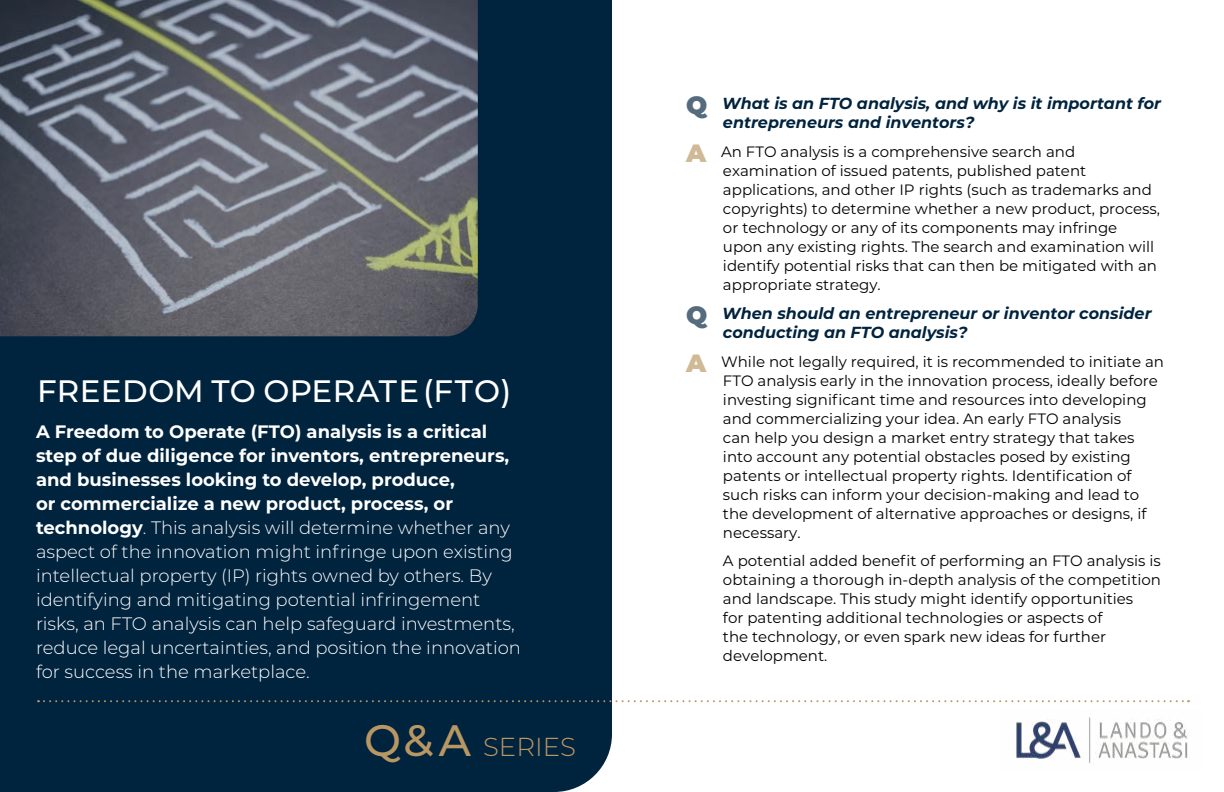
<style>
.page{position:relative;width:1224px;height:792px;background:#fff}
.page>*{position:absolute;margin:0;border:0;box-sizing:border-box;transform-origin:0 0}
.t1{font:500 31px "Montserrat";letter-spacing:.01em;color:#fff}
.t2{font:300 26px "Montserrat";color:#b99763}
.t3{font:300 18px/24px "Montserrat";color:#fff}
.t4{font:italic 700 16px/19px "Montserrat";color:#00233e}
.t5{font:15px/19px "Montserrat";color:#000}
.s1{font-weight:700}
.s2{font-weight:500;font-size:44px}
.s3{font-weight:900;font-style:normal;font-size:25px;color:#546c7e}
.s4{font-weight:900;font-size:25px;color:#d0b996}
</style>
<div class="page">
<img style="left:1016px;top:716px;width:174px;height:49px">
<div style="left:0;top:0;width:612px;height:792px;background:#00233e"></div>
<svg style="left:38px;top:700px;width:1151px;height:2px"></svg>
<img style="left:0;top:0;width:478px;height:336px">
<h1 class="t1" style="left:37px;top:369px;width:476px">FREEDOM TO OPERATE (FTO)</h1>
<p class="t3" style="left:36px;top:419px;width:487px"><span class="s1">A Freedom to Operate (FTO) analysis is a critical step of due diligence for inventors, entrepreneurs, and businesses looking to develop, produce,<br>or commercialize a new product, process, or technology</span>. This analysis will determine whether any aspect of the innovation might infringe upon existing intellectual property (IP) rights owned by others. By identifying and mitigating potential infringement risks, an FTO analysis can help safeguard investments, reduce legal uncertainties, and position the innovation for success in the marketplace.</p>
<h2 class="t2" style="left:364px;top:729px;width:213px"><span class="s2">Q&amp;A</span> SERIES</h2>
<p class="t4" style="left:723px;top:93px;width:440px;text-indent:-37px"><span class="s3">Q</span> What is an FTO analysis, and why is it important for entrepreneurs and inventors?</p>
<p class="t5" style="left:723px;top:142px;width:439px;text-indent:-37px"><span class="s4">A</span> An FTO analysis is a comprehensive search and examination of issued patents, published patent applications, and other IP rights (such as trademarks and copyrights) to determine whether a new product, process, or technology or any of its components may infringe upon any existing rights. The search and examination will identify potential risks that can then be mitigated with an appropriate strategy.</p>
<p class="t4" style="left:723px;top:303px;width:430px;text-indent:-37px"><span class="s3">Q</span> When should an entrepreneur or inventor consider conducting an FTO analysis?</p>
<p class="t5" style="left:723px;top:352px;width:443px;text-indent:-37px"><span class="s4">A</span> While not legally required, it is recommended to initiate an FTO analysis early in the innovation process, ideally before investing significant time and resources into developing and commercializing your idea. An early FTO analysis<br>can help you design a market entry strategy that takes into account any potential obstacles posed by existing patents or intellectual property rights. Identification of such risks can inform your decision-making and lead to the development of alternative approaches or designs, if necessary.</p>
<p class="t5" style="left:723px;top:551px;width:440px">A potential added benefit of performing an FTO analysis is obtaining a thorough in-depth analysis of the competition and landscape. This study might identify opportunities<br>for patenting additional technologies or aspects of<br>the technology, or even spark new ideas for further development.</p>
</div>
